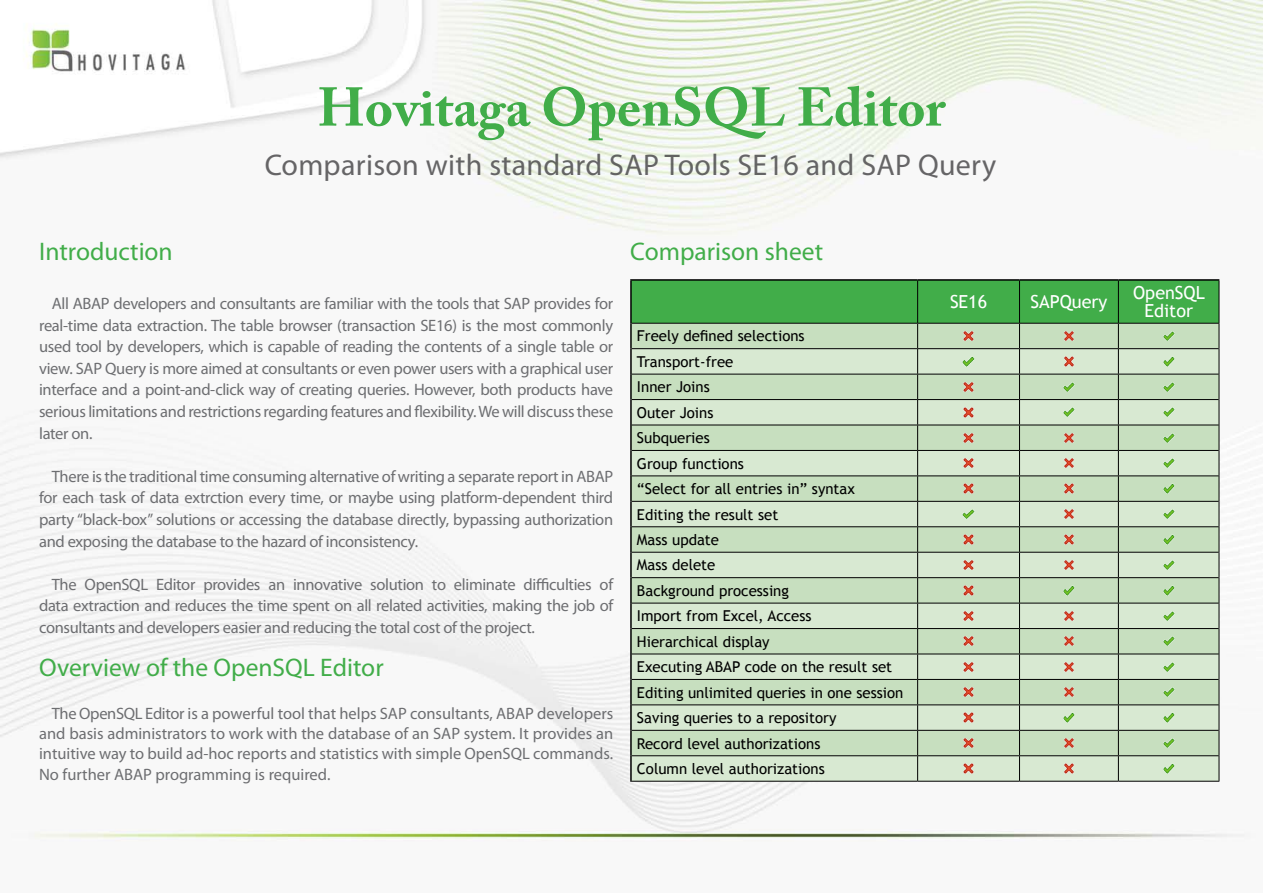
<style>
.page{position:relative;width:1263px;height:893px;background:#fff}
.page>*{position:absolute;margin:0;border:0;box-sizing:border-box;transform-origin:0 0}
.t1{font:700 54px "Adobe Caslon Pro";color:#41ad49}
.t2{font:30px "Myriad Pro";letter-spacing:.01em;color:#414042}
.t3{font:25.5px "Myriad Pro";color:#41ad49}
.t4{font:18px/18px "Trebuchet MS";color:#fff;text-align:center}
.t5{font:16.5px/21.6px "Myriad Pro";letter-spacing:-.02em;color:#6d6e71;text-align:justify}
.t6{font:16.5px "Myriad Pro";color:#6d6e71}
.t7{font:15px/25.5px "Trebuchet MS";color:#000}
</style>
<div class="page">
<img style="left:0;top:0;width:1263px;height:841px">
<hr style="left:630px;top:323px;width:2px;height:26px;background:#000">
<hr style="left:630px;top:349px;width:2px;height:25px;background:#000">
<hr style="left:630px;top:374px;width:2px;height:26px;background:#000">
<hr style="left:630px;top:400px;width:2px;height:25px;background:#000">
<hr style="left:630px;top:425px;width:2px;height:25px;background:#000">
<hr style="left:630px;top:450px;width:2px;height:26px;background:#000">
<hr style="left:630px;top:476px;width:2px;height:25px;background:#000">
<hr style="left:630px;top:501px;width:2px;height:26px;background:#000">
<hr style="left:630px;top:527px;width:2px;height:25px;background:#000">
<hr style="left:630px;top:552px;width:2px;height:26px;background:#000">
<hr style="left:630px;top:578px;width:2px;height:25px;background:#000">
<hr style="left:630px;top:603px;width:2px;height:25px;background:#000">
<hr style="left:630px;top:628px;width:2px;height:26px;background:#000">
<hr style="left:630px;top:654px;width:2px;height:25px;background:#000">
<hr style="left:630px;top:679px;width:2px;height:26px;background:#000">
<hr style="left:630px;top:705px;width:2px;height:25px;background:#000">
<hr style="left:630px;top:730px;width:2px;height:26px;background:#000">
<hr style="left:630px;top:756px;width:2px;height:25px;background:#000">
<hr style="left:630px;top:781px;width:288px;height:1px;background:#000">
<hr style="left:918px;top:781px;width:101px;height:1px;background:#000">
<hr style="left:1019px;top:781px;width:99px;height:1px;background:#000">
<hr style="left:1118px;top:781px;width:101px;height:1px;background:#000">
<hr style="left:630px;top:279px;width:288px;height:2px;background:#000">
<hr style="left:630px;top:281px;width:2px;height:42px;background:#000">
<hr style="left:918px;top:279px;width:101px;height:2px;background:#000">
<hr style="left:1019px;top:279px;width:99px;height:2px;background:#000">
<hr style="left:1118px;top:279px;width:101px;height:2px;background:#000">
<svg style="left:631px;top:280px;width:589px;height:501px;background:#b9d3b3"></svg>
<h1 class="t1" style="left:318px;top:75px;width:629px">Hovitaga OpenSQL Editor</h1>
<h2 class="t2" style="left:264px;top:146px;width:733px">Comparison with standard SAP Tools SE16 and SAP Query</h2>
<h3 class="t3" style="left:39px;top:236px;width:135px">Introduction</h3>
<p class="t5" style="left:39px;top:292px;width:576px;text-indent:13px">All ABAP developers and consultants are familiar with the tools that SAP provides for real-time data extraction. The table browser (transaction SE16) is the most commonly used tool by developers, which is capable of reading the contents of a single table or view. SAP Query is more aimed at consultants or even power users with a graphical user interface and a point-and-click way of creating queries. However, both products have serious limitations and restrictions regarding features and flexibility. We will discuss these later on.</p>
<p class="t5" style="left:39px;top:465px;width:576px;text-indent:13px">There is the traditional time consuming alternative of writing a separate report in ABAP for each task of data extrction every time, or maybe using platform-dependent third party “black-box” solutions or accessing the database directly, bypassing authorization and exposing the database to the hazard of inconsistency.</p>
<p class="t5" style="left:39px;top:573px;width:576px;text-indent:13px">The OpenSQL Editor provides an innovative solution to eliminate difficulties of data extraction and reduces the time spent on all related activities, making the job of consultants and developers easier and reducing the total cost of the project.</p>
<h3 class="t3" style="left:39px;top:652px;width:346px">Overview of the OpenSQL Editor</h3>
<p class="t5" style="left:39px;top:704px;width:576px;line-height:19.5px;text-indent:13px">The OpenSQL Editor is a powerful tool that helps SAP consultants, ABAP developers and basis administrators to work with the database of an SAP system. It provides an intuitive way to build ad-hoc reports and statistics with simple OpenSQL commands.</p>
<p class="t6" style="left:39px;top:764px;width:293px">No further ABAP programming is required.</p>
<h3 class="t3" style="left:630px;top:236px;width:194px">Comparison sheet</h3>
<p class="t7" style="left:637px;top:324px;width:268px">Freely defined selections<br>Transport-free<br>Inner Joins<br>Outer Joins<br>Subqueries<br>Group functions<br>“Select for all entries in” syntax<br>Editing the result set<br>Mass update<br>Mass delete<br>Background processing<br>Import from Excel, Access<br>Hierarchical display<br>Executing ABAP code on the result set<br>Editing unlimited queries in one session<br>Saving queries to a repository<br>Record level authorizations<br>Column level authorizations</p>
<p class="t4" style="left:950px;top:293px;width:39px">SE16</p>
<p class="t4" style="left:1030px;top:293px;width:79px">SAPQuery</p>
<p class="t4" style="left:1133px;top:284px;width:73px">OpenSQL<br>Editor</p>
</div>
